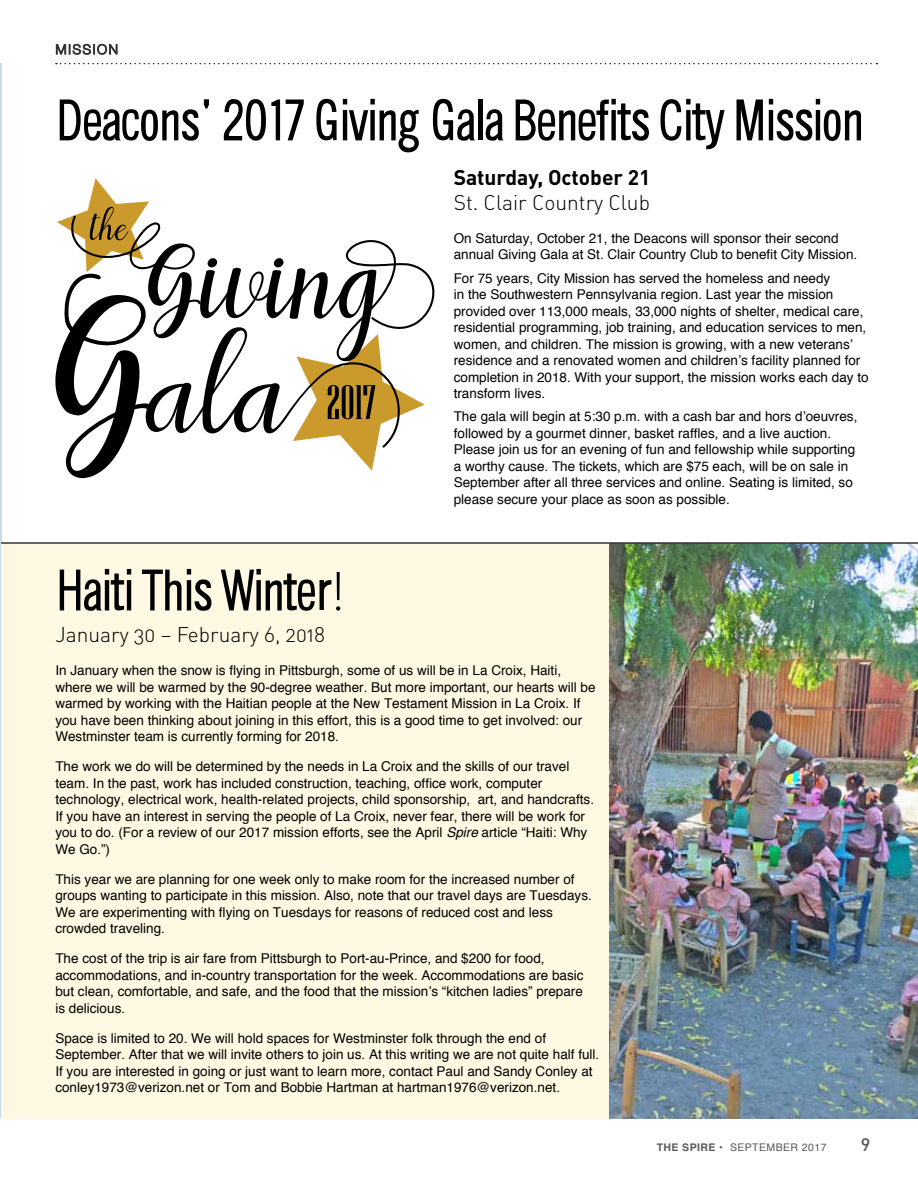
<style>
.page{position:relative;width:918px;height:1188px;background:#fff}
.page>*{position:absolute;margin:0;border:0;box-sizing:border-box;transform-origin:0 0}
.t1{font:54px "CHANL Plain";letter-spacing:-.04em;color:#000}
.t2{font:21px "DIN Light Alternate";color:#000}
.t3{font:700 21px "DIN Pro";color:#000}
.t4{font:500 18px "DIN Pro";color:#58595b}
.t5{font:13.5px/16.5px "Helvetica";color:#000}
.t6{font:10.5px "Helvetica";letter-spacing:.04em;color:#58595b}
.s1{font-family:"DIN Light Alternate"}
.s2{font-style:italic}
.s3{font-weight:700}
</style>
<div class="page">
<svg style="left:56px;top:63px;width:821px;height:1px"></svg>
<hr style="left:0;top:64px;width:1px;height:1054px;background:#c4dbe8">
<div style="left:1px;top:543px;width:917px;height:575px;background:#fff8e2"></div>
<svg style="left:55px;top:43px;width:63px;height:12px"></svg>
<svg style="left:55px;top:178px;width:379px;height:300px"></svg>
<img style="left:609px;top:544px;width:309px;height:574px">
<hr style="left:1px;top:542px;width:917px;height:2px;background:#333">
<h1 class="t1" style="left:55px;top:91px;width:810px">Deacons' 2017 Giving Gala Benefits City Mission</h1>
<h2 class="t3" style="left:454px;top:163px;width:198px">Saturday, October 21</h2>
<h2 class="t2" style="left:454px;top:189px;width:198px">St. Clair Country Club</h2>
<p class="t5" style="left:454px;top:230px;width:405px">On Saturday, October 21, the Deacons will sponsor their second annual Giving Gala at St. Clair Country Club to benefit City Mission.</p>
<p class="t5" style="left:454px;top:269px;width:416px">For 75 years, City Mission has served the homeless and needy<br>in the Southwestern Pennsylvania region. Last year the mission provided over 113,000 meals, 33,000 nights of shelter, medical care, residential programming, job training, and education services to men, women, and children. The mission is growing, with a new veterans’ residence and a renovated women and children’s facility planned for completion in 2018. With your support, the mission works each day to transform lives.</p>
<p class="t5" style="left:454px;top:408px;width:405px">The gala will begin at 5:30 p.m. with a cash bar and hors d’oeuvres, followed by a gourmet dinner, basket raffles, and a live auction.<br>Please join us for an evening of fun and fellowship while supporting a worthy cause. The tickets, which are $75 each, will be on sale in September after all three services and online. Seating is limited, so please secure your place as soon as possible.</p>
<h1 class="t1" style="left:55px;top:561px;width:292px">Haiti This Winter<span class="s1">!</span></h1>
<h2 class="t2" style="left:55px;top:622px;width:271px">January 30 – February 6, 2018</h2>
<p class="t5" style="left:55px;top:662px;width:542px">In January when the snow is flying in Pittsburgh, some of us will be in La Croix, Haiti, where we will be warmed by the 90-degree weather. But more important, our hearts will be warmed by working with the Haitian people at the New Testament Mission in La Croix. If you have been thinking about joining in this effort, this is a good time to get involved: our Westminster team is currently forming for 2018.</p>
<p class="t5" style="left:55px;top:758px;width:540px">The work we do will be determined by the needs in La Croix and the skills of our travel team. In the past, work has included construction, teaching, office work, computer technology, electrical work, health-related projects, child sponsorship, art, and handcrafts.<br>If you have an interest in serving the people of La Croix, never fear, there will be work for you to do. (For a review of our 2017 mission efforts, see the April <span class="s2">Spire</span> article “Haiti: Why We Go.”)</p>
<p class="t5" style="left:55px;top:871px;width:538px">This year we are planning for one week only to make room for the increased number of groups wanting to participate in this mission. Also, note that our travel days are Tuesdays.<br>We are experimenting with flying on Tuesdays for reasons of reduced cost and less crowded traveling.</p>
<p class="t5" style="left:55px;top:950px;width:530px">The cost of the trip is air fare from Pittsburgh to Port-au-Prince, and $200 for food, accommodations, and in-country transportation for the week. Accommodations are basic but clean, comfortable, and safe, and the food that the mission’s “kitchen ladies” prepare is delicious.</p>
<p class="t5" style="left:55px;top:1030px;width:545px">Space is limited to 20. We will hold spaces for Westminster folk through the end of September. After that we will invite others to join us. At this writing we are not quite half full.<br>If you are interested in going or just want to learn more, contact Paul and Sandy Conley at conley1973@verizon.net or Tom and Bobbie Hartman at hartman1976@verizon.net.</p>
<p class="t6" style="left:657px;top:1141px;width:171px"><span class="s3">THE SPIRE •</span> SEPTEMBER 2017</p>
<h3 class="t4" style="left:861px;top:1132px;width:11px">9</h3>
</div>
